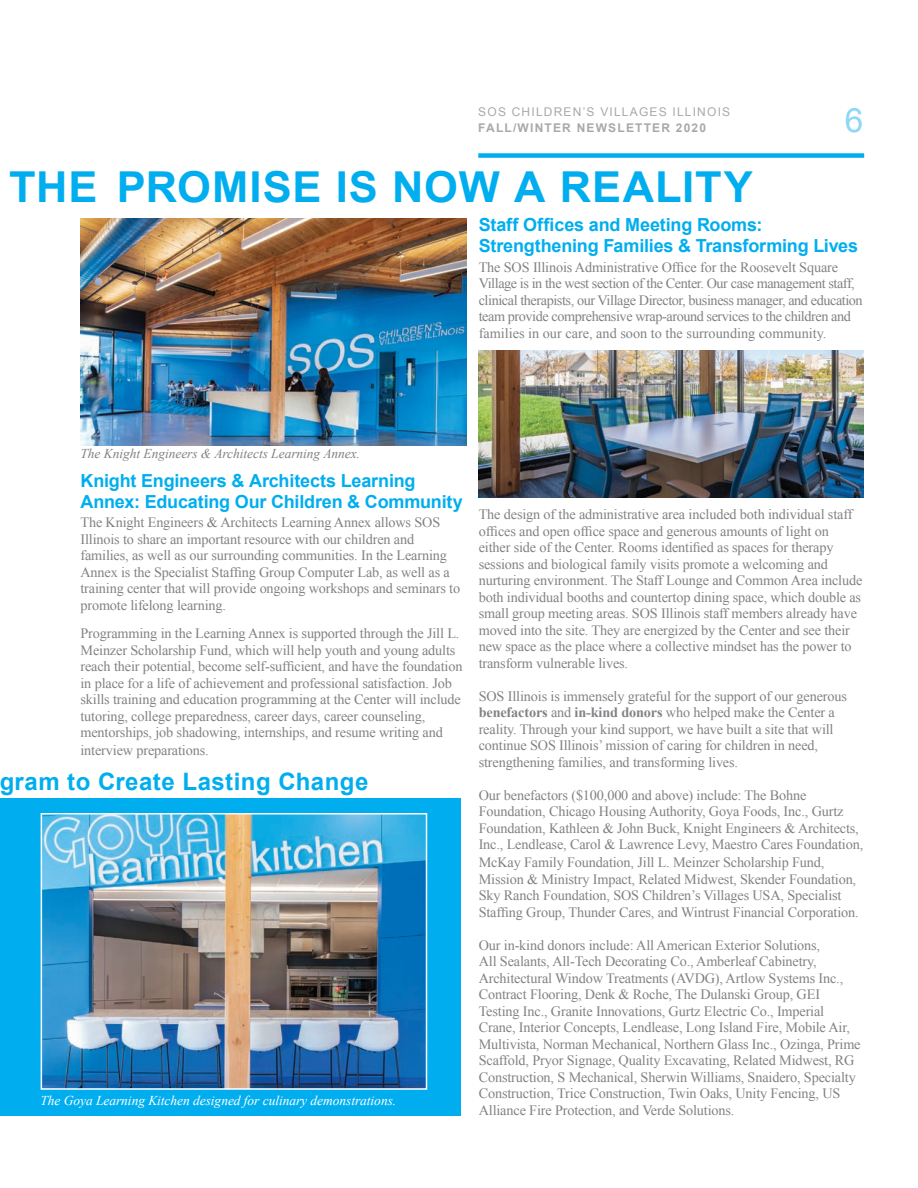
<style>
.page{position:relative;width:918px;height:1188px;background:#fff}
.page>*{position:absolute;margin:0;border:0;box-sizing:border-box;transform-origin:0 0}
.t1{font:700 42.6px "Arial";letter-spacing:.02em;color:#00aeef}
.t2{font:33.45px "Arial";color:#8dd7f7}
.t3{font:700 24px "Arial";letter-spacing:.02em;color:#00aeef}
.t4{font:700 18px/21px "Arial";letter-spacing:-.01em;color:#00aeef}
.t5{font:14.25px/16.5px "Times New Roman";letter-spacing:-.01em;color:#808285}
.t6{font:14.25px/16.5px "Times New Roman";letter-spacing:-.03em;color:#808285}
.t7{font:italic 13.5px "Times New Roman";letter-spacing:-.005em;color:#fff}
.t8{font:italic 13.5px "Times New Roman";letter-spacing:-.005em;color:#808285}
.t9{font:12px "Arial";letter-spacing:.1em;color:#a8a9ad}
.t10{font:700 12px "Arial";letter-spacing:.1em;color:#a8a9ad}
.s1{font-weight:700}
</style>
<div class="page">
<div style="left:478px;top:153px;width:386px;height:5px;background:#00aeef"></div>
<div style="left:0;top:798px;width:460px;height:318px;background:#00aeef"></div>
<img style="left:479px;top:351px;width:384px;height:147px">
<img style="left:80px;top:218px;width:387px;height:228px">
<img style="left:44px;top:816px;width:380px;height:271px">
<div style="left:41px;top:813px;width:386px;height:277px;border:2px solid #fff"></div>
<p class="t9" style="left:478px;top:104px;width:253px">SOS CHILDREN’S VILLAGES ILLINOIS</p>
<p class="t10" style="left:478px;top:120px;width:229px">FALL/WINTER NEWSLETTER 2020</p>
<h1 class="t1" style="left:9px;top:159px;width:745px">THE PROMISE IS NOW A REALITY</h1>
<h2 class="t2" style="left:845px;top:99px;width:20px">6</h2>
<p class="t4" style="left:479px;top:215px;width:381px">Staff Offices and Meeting Rooms:<br>Strengthening Families &amp; Transforming Lives</p>
<p class="t6" style="left:479px;top:258px;width:386px">The SOS Illinois Administrative Office for the Roosevelt Square Village is in the west section of the Center. Our case management staff, clinical therapists, our Village Director, business manager, and education team provide comprehensive wrap-around services to the children and families in our care, and soon to the surrounding community.</p>
<p class="t8" style="left:80px;top:444px;width:281px">The Knight Engineers &amp; Architects Learning Annex.</p>
<p class="t4" style="left:80px;top:471px;width:384px">Knight Engineers &amp; Architects Learning<br>Annex: Educating Our Children &amp; Community</p>
<p class="t5" style="left:80px;top:514px;width:381px">The Knight Engineers &amp; Architects Learning Annex allows SOS Illinois to share an important resource with our children and families, as well as our surrounding communities. In the Learning Annex is the Specialist Staffing Group Computer Lab, as well as a training center that will provide ongoing workshops and seminars to promote lifelong learning.</p>
<p class="t5" style="left:80px;top:625px;width:384px">Programming in the Learning Annex is supported through the Jill L.<br>Meinzer Scholarship Fund, which will help youth and young adults reach their potential, become self-sufficient, and have the foundation in place for a life of achievement and professional satisfaction. Job skills training and education programming at the Center will include tutoring, college preparedness, career days, career counseling, mentorships, job shadowing, internships, and resume writing and</p>
<p class="t5" style="left:80px;top:742px;width:130px">interview preparations.</p>
<h3 class="t3" style="left:-1px;top:766px;width:370px">gram to Create Lasting Change</h3>
<p class="t7" style="left:40px;top:1091px;width:357px">The Goya Learning Kitchen designed for culinary demonstrations.</p>
<p class="t5" style="left:479px;top:506px;width:385px">The design of the administrative area included both individual staff offices and open office space and generous amounts of light on either side of the Center. Rooms identified as spaces for therapy sessions and biological family visits promote a welcoming and nurturing environment. The Staff Lounge and Common Area include both individual booths and countertop dining space, which double as small group meeting areas. SOS Illinois staff members already have moved into the site. They are energized by the Center and see their new space as the place where a collective mindset has the power to transform vulnerable lives.</p>
<p class="t5" style="left:479px;top:687px;width:370px">SOS Illinois is immensely grateful for the support of our generous <span class="s1">benefactors</span> and <span class="s1">in-kind donors</span> who helped make the Center a reality. Through your kind support, we have built a site that will continue SOS Illinois’ mission of caring for children in need, strengthening families, and transforming lives.</p>
<p class="t5" style="left:479px;top:786px;width:386px">Our benefactors ($100,000 and above) include: The Bohne Foundation, Chicago Housing Authority, Goya Foods, Inc., Gurtz Foundation, Kathleen &amp; John Buck, Knight Engineers &amp; Architects, Inc., Lendlease, Carol &amp; Lawrence Levy, Maestro Cares Foundation,</p>
<p class="t5" style="left:479px;top:854px;width:382px">McKay Family Foundation, Jill L. Meinzer Scholarship Fund, Mission &amp; Ministry Impact, Related Midwest, Skender Foundation, Sky Ranch Foundation, SOS Children’s Villages USA, Specialist Staffing Group, Thunder Cares, and Wintrust Financial Corporation.</p>
<p class="t5" style="left:479px;top:936px;width:383px">Our in-kind donors include: All American Exterior Solutions,<br>All Sealants, All-Tech Decorating Co., Amberleaf Cabinetry, Architectural Window Treatments (AVDG), Artlow Systems Inc., Contract Flooring, Denk &amp; Roche, The Dulanski Group, GEI Testing Inc., Granite Innovations, Gurtz Electric Co., Imperial Crane, Interior Concepts, Lendlease, Long Island Fire, Mobile Air, Multivista, Norman Mechanical, Northern Glass Inc., Ozinga, Prime Scaffold, Pryor Signage, Quality Excavating, Related Midwest, RG Construction, S Mechanical, Sherwin Williams, Snaidero, Specialty Construction, Trice Construction, Twin Oaks, Unity Fencing, US Alliance Fire Protection, and Verde Solutions.</p>
</div>
